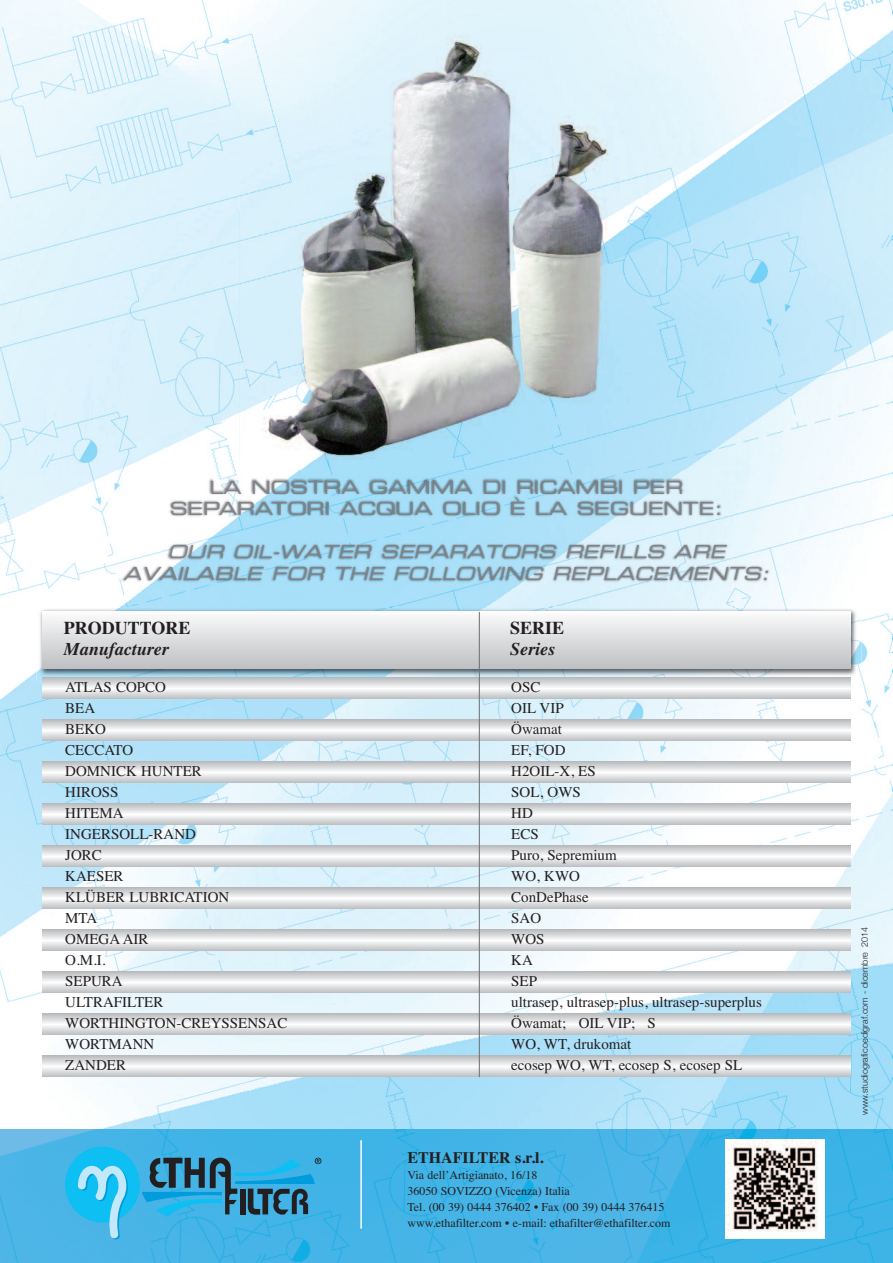
<style>
.page{position:relative;width:893px;height:1263px;background:#fff}
.page>*{position:absolute;margin:0;border:0;box-sizing:border-box;transform-origin:0 0}
.t1{font:italic 18px/21.6px "Eurostile Extended Two";color:#808285;text-align:center}
.t2{font:18px/21.6px "Eurostile Extended Two";color:#808285;text-align:center}
.t3{font:italic 700 18px "Times";color:#231f20}
.t4{font:700 18px "Times";color:#231f20}
.t5{font:700 16.05px "Times";color:#231f20}
.t6{font:15px "Times";color:#231f20}
.t7{font:12px/16px "Times";color:#231f20}
.t8{font:300 9px "Helvetica Neue";color:#231f20}
</style>
<div class="page">
<img style="left:0;top:0;width:893px;height:1263px">
<hr style="left:360px;top:1140px;width:2px;height:88px;background:#fff">
<img style="left:726px;top:1139px;width:99px;height:99px">
<img style="left:37px;top:471px;width:820px;height:135px">
<img style="left:240px;top:0;width:407px;height:459px">
<img style="left:36px;top:606px;width:825px;height:75px">
<div style="left:43px;top:611px;width:807px;height:58px;background:linear-gradient(to bottom,#fbfcfc,#bfc0c3)"></div>
<svg style="left:43px;top:677px;width:807px;height:21px"></svg>
<svg style="left:43px;top:719px;width:807px;height:21px"></svg>
<svg style="left:43px;top:761px;width:807px;height:21px"></svg>
<svg style="left:43px;top:803px;width:807px;height:21px"></svg>
<svg style="left:43px;top:845px;width:807px;height:21px"></svg>
<svg style="left:43px;top:887px;width:807px;height:21px"></svg>
<svg style="left:43px;top:929px;width:807px;height:21px"></svg>
<svg style="left:43px;top:971px;width:807px;height:21px"></svg>
<svg style="left:43px;top:1013px;width:807px;height:21px"></svg>
<svg style="left:43px;top:1055px;width:807px;height:21px"></svg>
<hr style="left:479px;top:612px;width:1px;height:465px;background:#6c6d70">
<div style="left:66px;top:1147px;width:73px;height:75px;background:#0dbff2;border-radius:50%"></div>
<svg style="left:78px;top:1166px;width:50px;height:75px"></svg>
<svg style="left:142px;top:1158px;width:179px;height:59px;background:#328fb7"></svg>
<p class="t2" style="left:170px;top:478px;width:554px">LA NOSTRA GAMMA DI RICAMBI PER<br>SEPARATORI ACQUA OLIO È LA SEGUENTE:</p>
<p class="t1" style="left:124px;top:543px;width:651px">OUR OIL-WATER SEPARATORS REFILLS ARE<br>AVAILABLE FOR THE FOLLOWING REPLACEMENTS:</p>
<p class="t4" style="left:64px;top:617px;width:128px">PRODUTTORE</p>
<p class="t4" style="left:510px;top:617px;width:56px">SERIE</p>
<p class="t3" style="left:64px;top:638px;width:106px">Manufacturer</p>
<p class="t3" style="left:510px;top:638px;width:46px">Series</p>
<p class="t6" style="left:65px;top:678px;width:102px">ATLAS COPCO</p>
<p class="t6" style="left:511px;top:678px;width:31px">OSC</p>
<p class="t6" style="left:65px;top:699px;width:31px">BEA</p>
<p class="t6" style="left:511px;top:699px;width:54px">OIL VIP</p>
<p class="t6" style="left:65px;top:720px;width:42px">BEKO</p>
<p class="t6" style="left:511px;top:720px;width:52px">Öwamat</p>
<p class="t6" style="left:65px;top:741px;width:70px">CECCATO</p>
<p class="t6" style="left:511px;top:741px;width:56px">EF, FOD</p>
<p class="t6" style="left:65px;top:762px;width:138px">DOMNICK HUNTER</p>
<p class="t6" style="left:511px;top:762px;width:86px">H2OIL-X, ES</p>
<p class="t6" style="left:65px;top:783px;width:55px">HIROSS</p>
<p class="t6" style="left:511px;top:783px;width:71px">SOL, OWS</p>
<p class="t6" style="left:65px;top:804px;width:60px">HITEMA</p>
<p class="t6" style="left:511px;top:804px;width:23px">HD</p>
<p class="t6" style="left:65px;top:825px;width:132px">INGERSOLL-RAND</p>
<p class="t6" style="left:511px;top:825px;width:29px">ECS</p>
<p class="t6" style="left:65px;top:846px;width:38px">JORC</p>
<p class="t6" style="left:511px;top:846px;width:107px">Puro, Sepremium</p>
<p class="t6" style="left:65px;top:867px;width:60px">KAESER</p>
<p class="t6" style="left:511px;top:867px;width:70px">WO, KWO</p>
<p class="t6" style="left:65px;top:888px;width:166px">KLÜBER LUBRICATION</p>
<p class="t6" style="left:511px;top:888px;width:79px">ConDePhase</p>
<p class="t6" style="left:65px;top:909px;width:34px">MTA</p>
<p class="t6" style="left:511px;top:909px;width:31px">SAO</p>
<p class="t6" style="left:65px;top:930px;width:85px">OMEGA AIR</p>
<p class="t6" style="left:511px;top:930px;width:35px">WOS</p>
<p class="t6" style="left:65px;top:951px;width:42px">O.M.I.</p>
<p class="t6" style="left:511px;top:951px;width:23px">KA</p>
<p class="t6" style="left:65px;top:972px;width:59px">SEPURA</p>
<p class="t6" style="left:511px;top:972px;width:27px">SEP</p>
<p class="t6" style="left:65px;top:993px;width:100px">ULTRAFILTER</p>
<p class="t6" style="left:511px;top:993px;width:252px">ultrasep, ultrasep-plus, ultrasep-superplus</p>
<p class="t6" style="left:65px;top:1014px;width:224px">WORTHINGTON-CREYSSENSAC</p>
<p class="t6" style="left:511px;top:1014px;width:146px">Öwamat; OIL VIP; S</p>
<p class="t6" style="left:65px;top:1035px;width:91px">WORTMANN</p>
<p class="t6" style="left:511px;top:1035px;width:122px">WO, WT, drukomat</p>
<p class="t6" style="left:65px;top:1056px;width:62px">ZANDER</p>
<p class="t6" style="left:511px;top:1056px;width:232px">ecosep WO, WT, ecosep S, ecosep SL</p>
<p class="t5" style="left:407px;top:1148px;width:138px">ETHAFILTER s.r.l.</p>
<p class="t7" style="left:407px;top:1166px;width:265px">Via dell’Artigianato, 16/18<br>36050 SOVIZZO (Vicenza) Italia<br>Tel. (00 39) 0444 376402 • Fax (00 39) 0444 376415 www.ethafilter.com • e-mail: ethafilter@ethafilter.com</p>
<p class="t8" style="left:859px;top:1115px;width:190px;rotate:-90deg">www.studiograficoedigraf.com - dicembre 2014</p>
</div>
